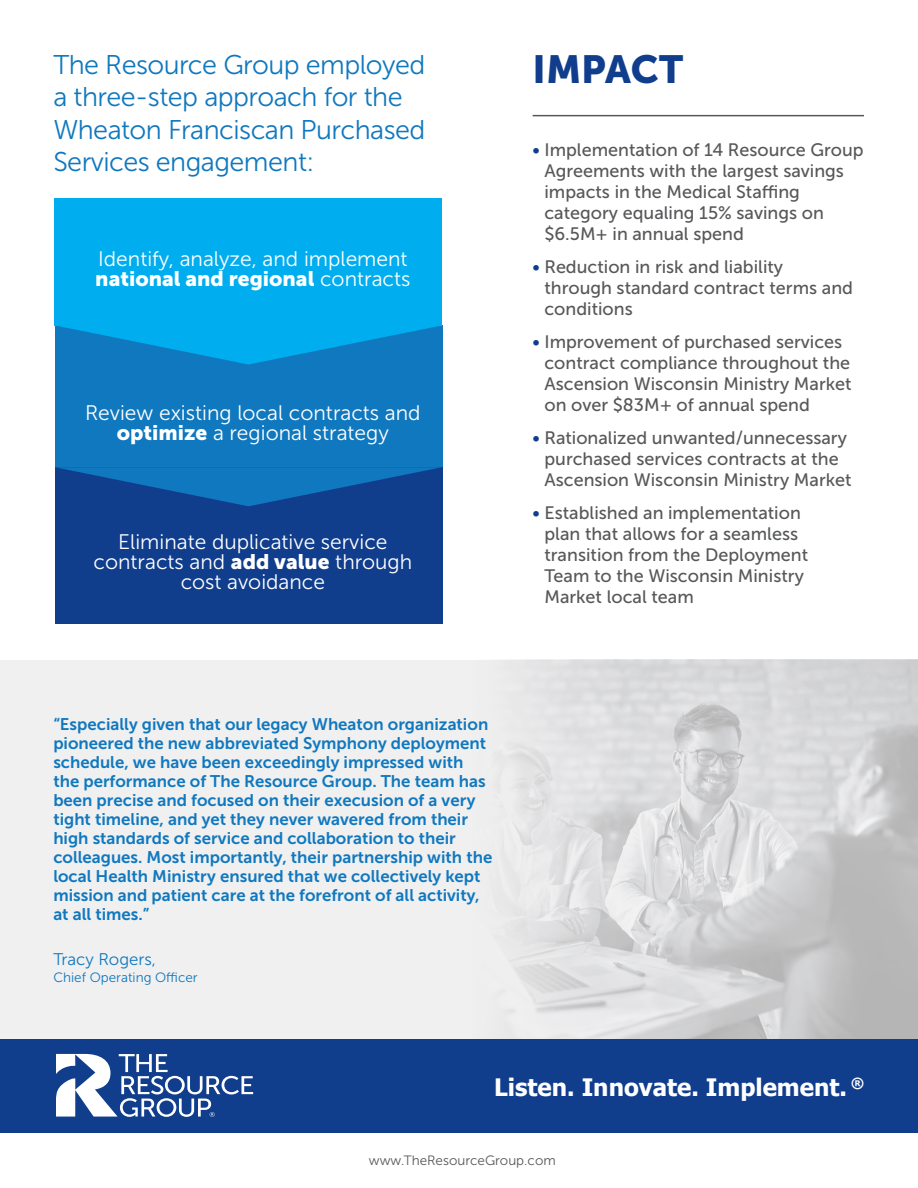
<style>
.page{position:relative;width:918px;height:1188px;background:#fff}
.page>*{position:absolute;margin:0;border:0;box-sizing:border-box;transform-origin:0 0}
.t1{font:39px "Museo Sans 900";color:#103d8c}
.Text{font:27px/32.2px "Museo Sans 300";letter-spacing:-.02em;color:#1078bf}
.t2{font:700 24px "Tahoma";color:#fff}
.Text-2{font:21px/19.8px "Museo Sans 300";color:#fff;text-align:center}
.Text-3{font:18px/21px "Museo Sans 500";color:#57585a}
.Text-4{font:16.8px/19px "Museo Sans 700";color:#1078bf}
.Text-5{font:16.8px "Museo Sans 300";color:#1078bf}
.Text-6{font:13.5px "Museo Sans 300";color:#57585a}
.Text-7{font:13.5px "Museo Sans 300";color:#1078bf}
.s1{font-family:"Museo Sans 900"}
.s2{color:#103d8c}
</style>
<div class="page">
<div style="left:55px;top:466px;width:387px;height:158px;background:#103d8c"></div>
<div style="left:55px;top:325px;width:387px;height:142px;background:#1078bf"></div>
<div style="left:55px;top:198px;width:387px;height:127px;background:#00aeef"></div>
<div style="left:0;top:660px;width:918px;height:380px;background:#eeeeef"></div>
<img style="left:379px;top:660px;width:539px;height:380px">
<div style="left:0;top:1040px;width:918px;height:93px;background:#103d8c"></div>
<svg style="left:56px;top:1054px;width:197px;height:63px"></svg>
<hr style="left:533px;top:115px;width:331px;height:1px;background:#57585a">
<svg style="left:55px;top:325px;width:387px;height:39px"></svg>
<svg style="left:56px;top:467px;width:385px;height:39px"></svg>
<p class="Text" style="left:53px;top:49px;width:374px">The Resource Group employed a three-step approach for the<br>Wheaton Franciscan Purchased<br>Services engagement:</p>
<p class="Text-2" style="left:95px;top:249px;width:317px;text-align:left">Identify, analyze, and implement <span class="s1">national and regional</span> contracts</p>
<p class="Text-2" style="left:85px;top:403px;width:337px">Review existing local contracts and <span class="s1">optimize</span> a regional strategy</p>
<p class="Text-2" style="left:94px;top:532px;width:320px">Eliminate duplicative service contracts and <span class="s1">add value</span> through cost avoidance</p>
<p class="t1" style="left:533px;top:47px;width:152px">IMPACT</p>
<p class="Text-3" style="left:544px;top:140px;width:321px;text-indent:-12px"><span class="s2">•</span> Implementation of 14 Resource Group<br>Agreements with the largest savings impacts in the Medical Staffing category equaling 15% savings on $6.5M+ in annual spend</p>
<p class="Text-3" style="left:544px;top:257px;width:310px;text-indent:-12px"><span class="s2">•</span> Reduction in risk and liability through standard contract terms and conditions</p>
<p class="Text-3" style="left:544px;top:332px;width:309px;text-indent:-12px"><span class="s2">•</span> Improvement of purchased services contract compliance throughout the Ascension Wisconsin Ministry Market on over $83M+ of annual spend</p>
<p class="Text-3" style="left:544px;top:428px;width:309px;text-indent:-12px"><span class="s2">•</span> Rationalized unwanted/unnecessary purchased services contracts at the<br>Ascension Wisconsin Ministry Market</p>
<p class="Text-3" style="left:544px;top:503px;width:265px;text-indent:-12px"><span class="s2">•</span> Established an implementation plan that allows for a seamless transition from the Deployment<br>Team to the Wisconsin Ministry<br>Market local team</p>
<p class="Text-4" style="left:53px;top:715px;width:440px">“Especially given that our legacy Wheaton organization pioneered the new abbreviated Symphony deployment schedule, we have been exceedingly impressed with the performance of The Resource Group. The team has been precise and focused on their execusion of a very tight timeline, and yet they never wavered from their high standards of service and collaboration to their colleagues. Most importantly, their partnership with the local Health Ministry ensured that we collectively kept mission and patient care at the forefront of all activity, at all times.”</p>
<p class="Text-5" style="left:53px;top:951px;width:104px">Tracy Rogers,</p>
<p class="Text-7" style="left:53px;top:970px;width:146px">Chief Operating Officer</p>
<p class="t2" style="left:494px;top:1071px;width:371px">Listen. Innovate. Implement. <sup>®</sup></p>
<p class="Text-6" style="left:369px;top:1153px;width:188px">www.TheResourceGroup.com</p>
</div>
